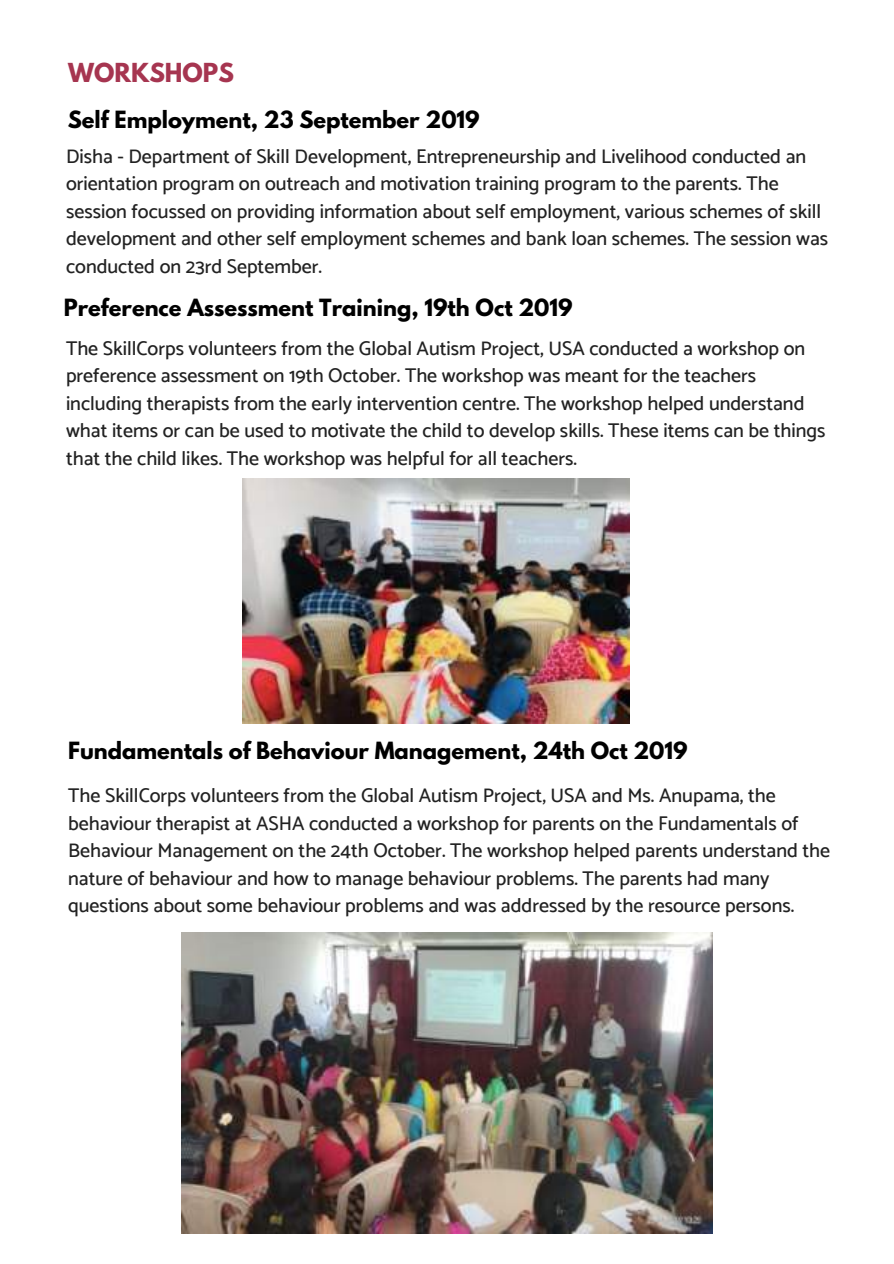
<style>
.page{position:relative;width:894px;height:1264px;background:#fff}
.page>*{position:absolute;margin:0;border:0;box-sizing:border-box;transform-origin:0 0}
.t1{font:700 23.25px "League Spartan";color:#a63550}
.t2{font:700 21px "League Spartan";color:#000}
.t3{font:500 19.8px/27.5px "Catamaran";color:#222}
</style>
<div class="page">
<img style="left:181px;top:932px;width:531px;height:301px">
<img style="left:242px;top:478px;width:387px;height:245px">
<p class="t1" style="left:68px;top:61px;width:167px">WORKSHOPS</p>
<p class="t2" style="left:68px;top:109px;width:413px">Self Employment, 23 September 2019</p>
<p class="t3" style="left:66px;top:142px;width:763px">Disha - Department of Skill Development, Entrepreneurship and Livelihood conducted an orientation program on outreach and motivation training program to the parents. The session focussed on providing information about self employment, various schemes of skill development and other self employment schemes and bank loan schemes. The session was conducted on 23rd September.</p>
<p class="t2" style="left:64px;top:297px;width:510px">Preference Assessment Training, 19th Oct 2019</p>
<p class="t3" style="left:66px;top:334px;width:760px">The SkillCorps volunteers from the Global Autism Project, USA conducted a workshop on preference assessment on 19th October. The workshop was meant for the teachers including therapists from the early intervention centre. The workshop helped understand what items or can be used to motivate the child to develop skills. These items can be things that the child likes. The workshop was helpful for all teachers.</p>
<p class="t2" style="left:68px;top:739px;width:621px">Fundamentals of Behaviour Management, 24th Oct 2019</p>
<p class="t3" style="left:68px;top:781px;width:763px">The SkillCorps volunteers from the Global Autism Project, USA and Ms. Anupama, the behaviour therapist at ASHA conducted a workshop for parents on the Fundamentals of Behaviour Management on the 24th October. The workshop helped parents understand the nature of behaviour and how to manage behaviour problems. The parents had many questions about some behaviour problems and was addressed by the resource persons.</p>
</div>
